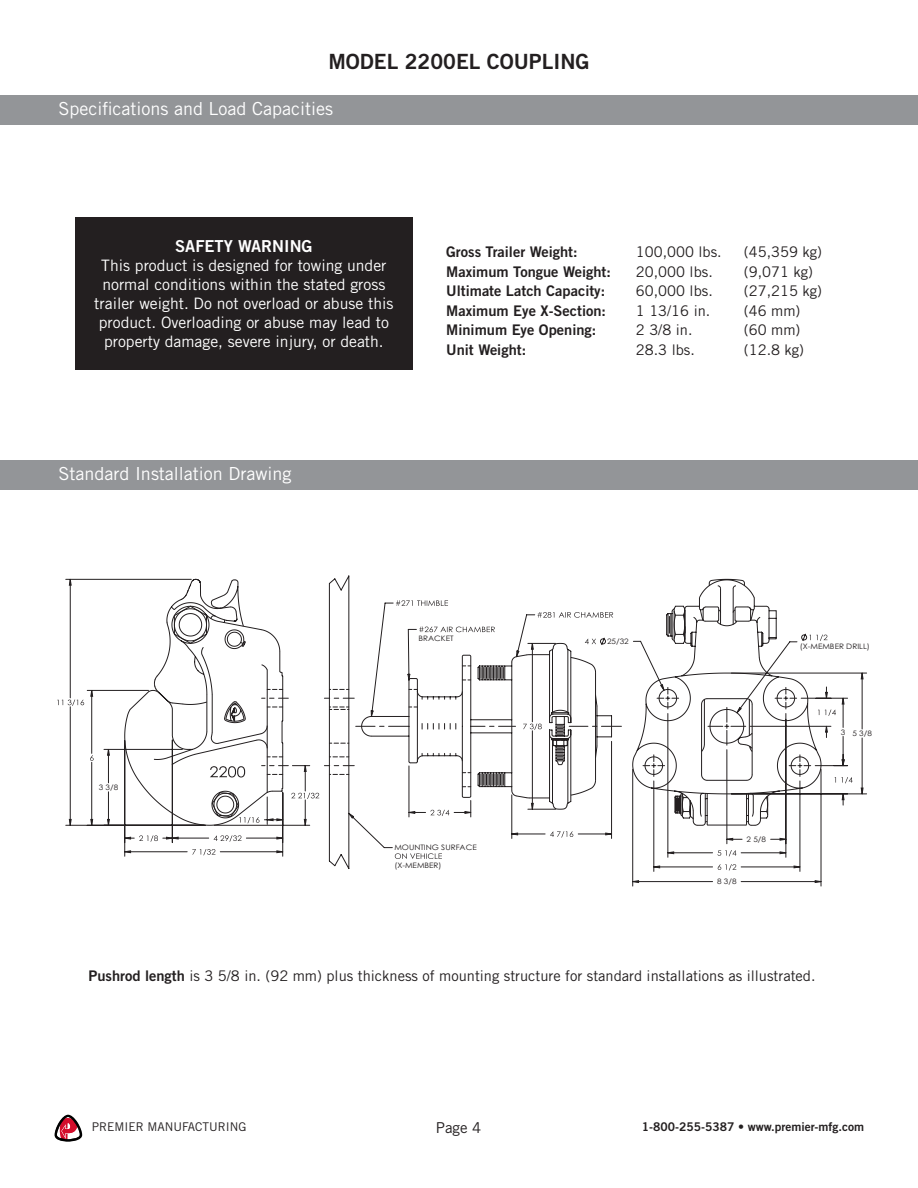
<style>
.page{position:relative;width:918px;height:1188px;background:#fff}
.page>*{position:absolute;margin:0;border:0;box-sizing:border-box;transform-origin:0 0}
.t1{font:21px "Trade Gothic LT Std Bd 2";color:#231f20}
.t2{font:18px "Trade Gothic LT Std";color:#fff}
.t3{font:16.5px "Trade Gothic LT Std Bd 2";color:#fff}
.t4{font:15.75px "Trade Gothic LT Std";color:#fff}
.t5{font:15px "Trade Gothic LT Std";color:#231f20}
.t6{font:14.7px "Trade Gothic LT Std";color:#231f20}
.t7{font:14.7px "Trade Gothic LT Std Bd 2";color:#231f20}
.t8{font:12px "Trade Gothic LT Std Bd 2";color:#231f20}
.t9{font:12px "Trade Gothic LT Std";color:#231f20}
.t10{font:7.5px "Century Gothic";color:#231f20;scale:1.09 1}
.s1{font-family:"Trade Gothic LT Std Bd 2"}
</style>
<div class="page">
<svg style="left:54px;top:1114px;width:29px;height:28px"></svg>
<svg style="left:57px;top:700px;width:7px;height:6px"></svg>
<svg style="left:69px;top:579px;width:794px;height:303px"></svg>
<div style="left:0;top:95px;width:918px;height:30px;background:#939598"></div>
<div style="left:0;top:460px;width:918px;height:30px;background:#939598"></div>
<div style="left:75px;top:217px;width:338px;height:153px;background:#231f20"></div>
<p class="t1" style="left:328px;top:49px;width:263px">MODEL 2200EL COUPLING</p>
<p class="t2" style="left:58px;top:97px;width:276px">Specifications and Load Capacities</p>
<p class="t3" style="left:175px;top:236px;width:139px">SAFETY WARNING</p>
<p class="t4" style="left:101px;top:256px;width:287px">This product is designed for towing under</p>
<p class="t4" style="left:102px;top:275px;width:285px">normal conditions within the stated gross</p>
<p class="t4" style="left:94px;top:294px;width:301px">trailer weight. Do not overload or abuse this</p>
<p class="t4" style="left:99px;top:313px;width:292px">product. Overloading or abuse may lead to</p>
<p class="t4" style="left:104px;top:332px;width:281px">property damage, severe injury, or death.</p>
<p class="t2" style="left:58px;top:462px;width:235px">Standard Installation Drawing</p>
<p class="t7" style="left:446px;top:243px;width:133px">Gross Trailer Weight:</p>
<p class="t7" style="left:446px;top:262px;width:166px">Maximum Tongue Weight:</p>
<p class="t7" style="left:446px;top:282px;width:161px">Ultimate Latch Capacity:</p>
<p class="t7" style="left:446px;top:301px;width:161px">Maximum Eye X-Section:</p>
<p class="t7" style="left:446px;top:321px;width:152px">Minimum Eye Opening:</p>
<p class="t7" style="left:446px;top:340px;width:82px">Unit Weight:</p>
<p class="t6" style="left:636px;top:243px;width:87px">100,000 lbs.</p>
<p class="t6" style="left:744px;top:243px;width:80px">(45,359 kg)</p>
<p class="t6" style="left:636px;top:263px;width:78px">20,000 lbs.</p>
<p class="t6" style="left:744px;top:263px;width:71px">(9,071 kg)</p>
<p class="t6" style="left:636px;top:282px;width:78px">60,000 lbs.</p>
<p class="t6" style="left:744px;top:282px;width:80px">(27,215 kg)</p>
<p class="t6" style="left:636px;top:302px;width:76px">1 13/16 in.</p>
<p class="t6" style="left:744px;top:302px;width:58px">(46 mm)</p>
<p class="t6" style="left:636px;top:321px;width:58px">2 3/8 in.</p>
<p class="t6" style="left:744px;top:321px;width:58px">(60 mm)</p>
<p class="t6" style="left:636px;top:341px;width:60px">28.3 lbs.</p>
<p class="t6" style="left:744px;top:341px;width:62px">(12.8 kg)</p>
<p class="t10" style="left:99px;top:782px;width:19px">3 3/8</p>
<p class="t10" style="left:418px;top:633px;width:34px">BRACKET</p>
<p class="t10" style="left:394px;top:842px;width:77px">MOUNTING SURFACE</p>
<p class="t10" style="left:394px;top:860px;width:45px">(X-MEMBER)</p>
<p class="t10" style="left:607px;top:636px;width:21px">25/32</p>
<p class="t10" style="left:800px;top:641px;width:66px">(X-MEMBER DRILL)</p>
<p class="t10" style="left:841px;top:727px;width:6px">3</p>
<p class="t10" style="left:852px;top:728px;width:19px">5 3/8</p>
<p class="t10" style="left:747px;top:834px;width:19px">2 5/8</p>
<p class="t10" style="left:717px;top:876px;width:19px">8 3/8</p>
<p class="t6" style="left:89px;top:967px;width:728px"><span class="s1">Pushrod length</span> is 3 5/8 in. (92 mm) plus thickness of mounting structure for standard installations as illustrated.</p>
<p class="t9" style="left:92px;top:1120px;width:156px">PREMIER MANUFACTURING</p>
<p class="t5" style="left:436px;top:1119px;width:47px">Page 4</p>
<p class="t8" style="left:642px;top:1119px;width:224px">1-800-255-5387 • www.premier-mfg.com</p>
</div>
